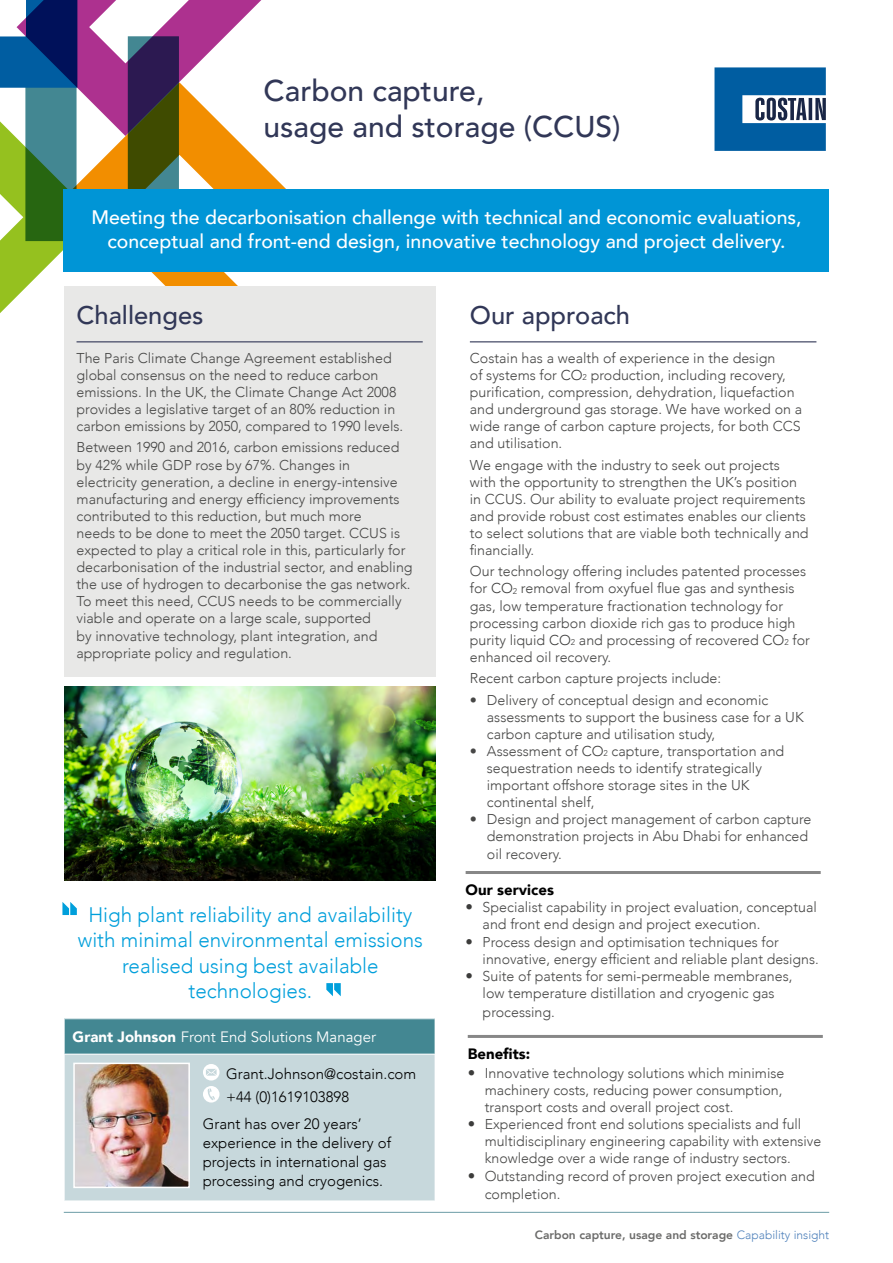
<style>
.page{position:relative;width:893px;height:1263px;background:#fff}
.page>*{position:absolute;margin:0;border:0;box-sizing:border-box;transform-origin:0 0}
.t1{font:500 30px/36px "Avenir";color:#313757}
.t2{font:500 25.5px "Avenir";color:#313757}
.t3{font:300 21px/25.2px "Avenir";color:#009fdb;text-align:center}
.t4{font:500 19.5px/23.4px "Avenir";color:#fff;text-align:center}
.t5{font:300 15px/18.8px "Avenir";color:#000}
.t6{font:15px "Avenir";color:#fff}
.t7{font:900 15px "Avenir";color:#000}
.t8{font:300 14.25px/17.1px "Avenir";color:#474746}
.t9{font:800 12px "Avenir";color:#6b6b6a}
.s1{font-weight:900}
.s2{color:#3c3c3b}
.s3{font-size:8.25px;color:#3c3c3b}
.s4{font-size:15px;color:#3c3c3b}
.s5{font-weight:300;color:#5082bb}
</style>
<div class="page">
<svg style="left:0;top:0;width:262px;height:313px"></svg>
<svg style="left:71px;top:82px;width:253px;height:204px"></svg>
<img style="left:64px;top:686px;width:371px;height:195px">
<svg style="left:714px;top:67px;width:112px;height:84px;background:#2c72a7"></svg>
<div style="left:64px;top:190px;width:765px;height:82px;background:#0095d6"></div>
<hr style="left:64px;top:1212px;width:765px;height:1px;background:#6c9da6">
<div style="left:64px;top:286px;width:371px;height:390px;background:#e8e8e7"></div>
<hr style="left:77px;top:341px;width:346px;height:1px;background:#313757">
<hr style="left:470px;top:341px;width:346px;height:1px;background:#313757">
<svg style="left:326px;top:983px;width:15px;height:13px"></svg>
<svg style="left:62px;top:902px;width:15px;height:13px"></svg>
<hr style="left:468px;top:1035px;width:355px;height:3px;background:#878787">
<hr style="left:466px;top:871px;width:355px;height:3px;background:#878787">
<div style="left:64px;top:1019px;width:371px;height:35px;background:#438792"></div>
<div style="left:64px;top:1054px;width:371px;height:147px;background:#c7d8dc"></div>
<hr style="left:64px;top:1054px;width:1px;height:146px;background:#fff">
<hr style="left:64px;top:1200px;width:371px;height:1px;background:#fff">
<hr style="left:64px;top:1019px;width:1px;height:35px;background:#fff">
<hr style="left:64px;top:1054px;width:371px;height:1px;background:#fff">
<svg style="left:203px;top:1086px;width:17px;height:16px"></svg>
<svg style="left:203px;top:1064px;width:17px;height:16px"></svg>
<img style="left:76px;top:1066px;width:111px;height:119px">
<div style="left:73px;top:1063px;width:117px;height:125px;border:2px solid #fff"></div>
<h1 class="t1" style="left:264px;top:71px;width:358px">Carbon capture,<br>usage and storage (CCUS)</h1>
<h3 class="t4" style="left:91px;top:205px;width:712px">Meeting the decarbonisation challenge with technical and economic evaluations, conceptual and front-end design, innovative technology and project delivery.</h3>
<h2 class="t2" style="left:77px;top:293px;width:129px">Challenges</h2>
<p class="t8" style="left:77px;top:349px;width:328px">The Paris Climate Change Agreement established global consensus on the need to reduce carbon emissions. In the UK, the Climate Change Act 2008 provides a legislative target of an 80% reduction in carbon emissions by 2050, compared to 1990 levels.</p>
<p class="t8" style="left:77px;top:439px;width:338px">Between 1990 and 2016, carbon emissions reduced by 42% while GDP rose by 67%. Changes in electricity generation, a decline in energy-intensive manufacturing and energy efficiency improvements contributed to this reduction, but much more<br>needs to be done to meet the 2050 target. CCUS is expected to play a critical role in this, particularly for decarbonisation of the industrial sector, and enabling the use of hydrogen to decarbonise the gas network.<br>To meet this need, CCUS needs to be commercially viable and operate on a large scale, supported<br>by innovative technology, plant integration, and appropriate policy and regulation.</p>
<h3 class="t3" style="left:78px;top:902px;width:347px">High plant reliability and availability with minimal environmental emissions realised using best available technologies.</h3>
<p class="t6" style="left:73px;top:1028px;width:305px"><span class="s1">Grant Johnson</span> Front End Solutions Manager</p>
<p class="t5" style="left:226px;top:1063px;width:192px;line-height:23px">Grant.Johnson@costain.com +44 (0)1619103898</p>
<p class="t5" style="left:203px;top:1115px;width:190px">Grant has over 20 years’ experience in the delivery of projects in international gas processing and cryogenics.</p>
<h2 class="t2" style="left:470px;top:293px;width:162px">Our approach</h2>
<p class="t8" style="left:470px;top:349px;width:334px">Costain has a wealth of experience in the design<br>of systems for <span class="s2">CO</span><span class="s3">2</span> production, including recovery, purification, compression, dehydration, liquefaction and underground gas storage. We have worked on a wide range of carbon capture projects, for both CCS and utilisation.</p>
<p class="t8" style="left:470px;top:456px;width:340px">We engage with the industry to seek out projects with the opportunity to strengthen the UK’s position in CCUS. Our ability to evaluate project requirements and provide robust cost estimates enables our clients to select solutions that are viable both technically and financially.</p>
<p class="t8" style="left:470px;top:563px;width:341px">Our technology offering includes patented processes for <span class="s2">CO</span><span class="s3">2</span> removal from oxyfuel flue gas and synthesis gas, low temperature fractionation technology for processing carbon dioxide rich gas to produce high purity liquid <span class="s2">CO</span><span class="s3">2</span> and processing of recovered <span class="s2">CO</span><span class="s3">2</span> for enhanced oil recovery.</p>
<p class="t8" style="left:470px;top:670px;width:253px">Recent carbon capture projects include:</p>
<p class="t8" style="left:487px;top:691px;width:318px;text-indent:-17px">• Delivery of conceptual design and economic assessments to support the business case for a UK carbon capture and utilisation study,</p>
<p class="t8" style="left:487px;top:742px;width:299px;text-indent:-17px">• Assessment of <span class="s2">CO</span><span class="s3">2</span> capture, transportation and sequestration needs to identify strategically important offshore storage sites in the UK continental shelf,</p>
<p class="t8" style="left:487px;top:811px;width:326px;text-indent:-17px">• Design and project management of carbon capture demonstration projects in Abu Dhabi for enhanced oil recovery.</p>
<p class="t7" style="left:466px;top:877px;width:90px">Our services</p>
<p class="t8" style="left:483px;top:899px;width:336px;text-indent:-17px"><span class="s4">•</span> Specialist capability in project evaluation, conceptual and front end design and project execution.</p>
<p class="t8" style="left:483px;top:933px;width:338px;text-indent:-17px"><span class="s4">•</span> Process design and optimisation techniques for innovative, energy efficient and reliable plant designs.</p>
<p class="t8" style="left:466px;top:967px;width:328px;text-align:center"><span class="s4">•</span> Suite of patents for semi-permeable membranes, low temperature distillation and cryogenic gas</p>
<p class="t8" style="left:483px;top:1003px;width:74px">processing.</p>
<p class="t7" style="left:468px;top:1041px;width:64px">Benefits:</p>
<p class="t8" style="left:485px;top:1064px;width:301px;text-indent:-17px"><span class="s4">•</span> Innovative technology solutions which minimise machinery costs, reducing power consumption, transport costs and overall project cost.</p>
<p class="t8" style="left:485px;top:1116px;width:338px;text-indent:-17px"><span class="s4">•</span> Experienced front end solutions specialists and full multidisciplinary engineering capability with extensive knowledge over a wide range of industry sectors.</p>
<p class="t8" style="left:485px;top:1166px;width:332px;line-height:18.8px;text-indent:-17px"><span class="s4">•</span> Outstanding record of proven project execution and completion.</p>
<p class="t9" style="left:535px;top:1225px;width:296px">Carbon capture, usage and storage <span class="s5">Capability insight</span></p>
</div>
